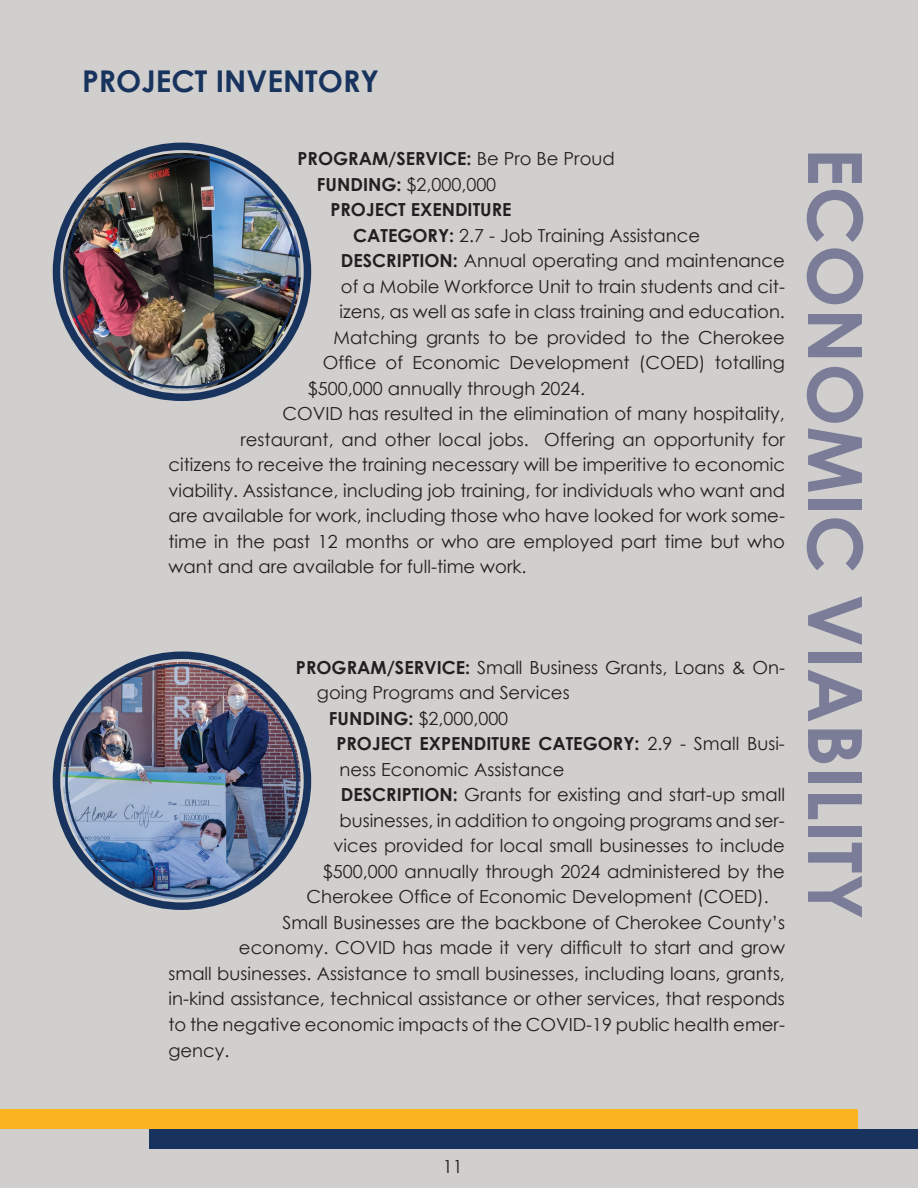
<style>
.page{position:relative;width:918px;height:1188px;background:#d0cfcd}
.page>*{position:absolute;margin:0;border:0;box-sizing:border-box;transform-origin:0 0}
.t1{font:700 75px "Century Gothic";color:#7b7c98}
.t2{font:700 30px "Century Gothic";color:#18345e}
.t3{font:18px "Century Gothic";color:#231f20}
.t4{font:700 18px "Century Gothic";color:#231f20}
.s1{font-weight:400}
.s2{font-weight:700}
</style>
<div class="page">
<div style="left:149px;top:1129px;width:769px;height:19px;background:#18345e"></div>
<div style="left:0;top:1110px;width:858px;height:19px;background:#fcb423"></div>
<img style="left:63px;top:153px;width:238px;height:238px;border-radius:119px">
<div style="left:53px;top:143px;width:258px;height:258px;border:8px solid #18345e;border-radius:50%"></div>
<img style="left:63px;top:662px;width:238px;height:238px;border-radius:119px">
<div style="left:53px;top:652px;width:258px;height:258px;border:8px solid #18345e;border-radius:50%"></div>
<h2 class="t2" style="left:82px;top:58px;width:299px">PROJECT INVENTORY</h2>
<p class="t4" style="left:297px;top:145px;width:319px">PROGRAM/SERVICE: <span class="s1">Be Pro Be Proud</span></p>
<h1 class="t1" style="left:892px;top:147px;width:774px;rotate:90deg">ECONOMIC VIABILITY</h1>
<p class="t3" style="left:317px;top:171px;width:181px"><span class="s2">FUNDING:</span> $2,000,000</p>
<p class="t4" style="left:330px;top:196px;width:183px">PROJECT EXENDITURE</p>
<p class="t3" style="left:353px;top:222px;width:348px"><span class="s2">CATEGORY:</span> 2.7 - Job Training Assistance</p>
<p class="t3" style="left:341px;top:248px;width:446px"><span class="s2">DESCRIPTION:</span> Annual operating and maintenance</p>
<p class="t3" style="left:341px;top:273px;width:446px">of a Mobile Workforce Unit to train students and cit-</p>
<p class="t3" style="left:339px;top:299px;width:447px">izens, as well as safe in class training and education.</p>
<p class="t3" style="left:333px;top:324px;width:453px">Matching grants to be provided to the Cherokee</p>
<p class="t3" style="left:323px;top:350px;width:463px">Office of Economic Development (COED) totalling</p>
<p class="t3" style="left:308px;top:375px;width:279px">$500,000 annually through 2024.</p>
<p class="t3" style="left:282px;top:401px;width:504px">COVID has resulted in the elimination of many hospitality,</p>
<p class="t3" style="left:240px;top:426px;width:546px">restaurant, and other local jobs. Offering an opportunity for</p>
<p class="t3" style="left:168px;top:452px;width:618px">citizens to receive the training necessary will be imperitive to economic</p>
<p class="t3" style="left:168px;top:477px;width:618px">viability. Assistance, including job training, for individuals who want and</p>
<p class="t3" style="left:168px;top:503px;width:618px">are available for work, including those who have looked for work some-</p>
<p class="t3" style="left:168px;top:529px;width:618px">time in the past 12 months or who are employed part time but who</p>
<p class="t3" style="left:168px;top:554px;width:360px">want and are available for full-time work.</p>
<p class="t3" style="left:296px;top:655px;width:490px"><span class="s2">PROGRAM/SERVICE:</span> Small Business Grants, Loans &amp; On-</p>
<p class="t3" style="left:317px;top:680px;width:254px">going Programs and Services</p>
<p class="t3" style="left:329px;top:706px;width:181px"><span class="s2">FUNDING:</span> $2,000,000</p>
<p class="t4" style="left:336px;top:730px;width:450px">PROJECT EXPENDITURE CATEGORY: <span class="s1">2.9 - Small Busi-</span></p>
<p class="t3" style="left:339px;top:757px;width:227px">ness Economic Assistance</p>
<p class="t3" style="left:341px;top:782px;width:445px"><span class="s2">DESCRIPTION:</span> Grants for existing and start-up small</p>
<p class="t3" style="left:339px;top:808px;width:447px">businesses, in addition to ongoing programs and ser-</p>
<p class="t3" style="left:333px;top:833px;width:453px">vices provided for local small businesses to include</p>
<p class="t3" style="left:323px;top:859px;width:464px">$500,000 annually through 2024 administered by the</p>
<p class="t3" style="left:306px;top:884px;width:464px">Cherokee Office of Economic Development (COED).</p>
<p class="t3" style="left:282px;top:910px;width:504px">Small Businesses are the backbone of Cherokee County’s</p>
<p class="t3" style="left:239px;top:935px;width:548px">economy. COVID has made it very difficult to start and grow</p>
<p class="t3" style="left:168px;top:961px;width:618px">small businesses. Assistance to small businesses, including loans, grants,</p>
<p class="t3" style="left:168px;top:986px;width:618px">in-kind assistance, technical assistance or other services, that responds</p>
<p class="t3" style="left:168px;top:1012px;width:618px">to the negative economic impacts of the COVID-19 public health emer-</p>
<p class="t3" style="left:168px;top:1037px;width:63px">gency.</p>
<p class="t3" style="left:443px;top:1154px;width:21px">11</p>
</div>
